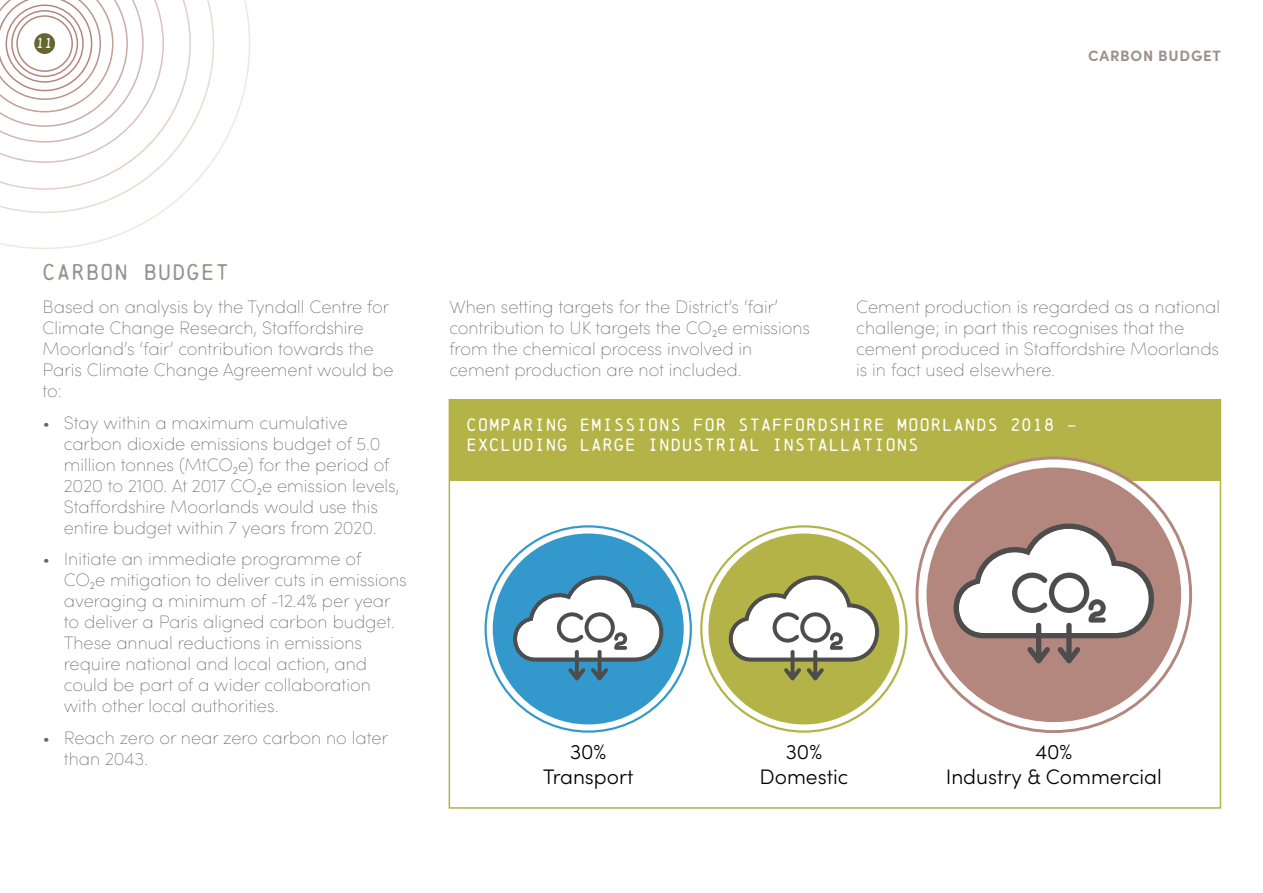
<style>
.page{position:relative;width:1263px;height:893px;background:#fff}
.page>*{position:absolute;margin:0;border:0;box-sizing:border-box;transform-origin:0 0}
.t1{font:300 21px/25.2px "Sofia Pro";color:#000;text-align:center}
.Sub_subhead{font:21px "Chainprinter";letter-spacing:.04em;color:#9b908d}
.Body_Text{font:200 18px/21px "Sofia Pro";color:#666}
.Graph_subhead{font:16.5px/19.8px "Chainprinter";letter-spacing:.04em;color:#fff}
.Contents_entries{font:700 15px "Sofia Pro";letter-spacing:.05em;color:#9b908d}
.t2{font:13.5px "Chainprinter";color:#fff}
</style>
<div class="page">
<svg style="left:0;top:0;width:250px;height:249px"></svg>
<div style="left:449px;top:400px;width:771px;height:81px;background:#b3b347"></div>
<svg style="left:917px;top:458px;width:273px;height:274px"></svg>
<div style="left:925px;top:466px;width:257px;height:257px;background:#b3877d;border-radius:50%"></div>
<svg style="left:950px;top:515px;width:213px;height:148px"></svg>
<div style="left:707px;top:532px;width:193px;height:193px;background:#b3b347;border-radius:50%"></div>
<svg style="left:726px;top:569px;width:160px;height:111px"></svg>
<div style="left:492px;top:532px;width:193px;height:193px;background:#39c;border-radius:50%"></div>
<svg style="left:510px;top:569px;width:160px;height:111px"></svg>
<div style="left:449px;top:399px;width:772px;height:410px;border:2px solid #b3b347"></div>
<p class="t2" style="left:35px;top:35px;width:20px">11</p>
<h1 class="Contents_entries" style="left:1088px;top:44px;width:134px">CARBON BUDGET</h1>
<p class="Sub_subhead" style="left:43px;top:260px;width:188px">CARBON BUDGET</p>
<p class="Body_Text" style="left:43px;top:296px;width:353px">Based on analysis by the Tyndall Centre for Climate Change Research, Staffordshire Moorland’s ‘fair’ contribution towards the Paris Climate Change Agreement would be to:</p>
<p class="Body_Text" style="left:64px;top:411px;width:337px;text-indent:-21px">• Stay within a maximum cumulative carbon dioxide emissions budget of 5.0 million tonnes (MtCO2e) for the period of 2020 to 2100. At 2017 CO2e emission levels, Staffordshire Moorlands would use this entire budget within 7 years from 2020.</p>
<p class="Body_Text" style="left:64px;top:548px;width:344px;text-indent:-21px">• Initiate an immediate programme of CO2e mitigation to deliver cuts in emissions averaging a minimum of -12.4% per year to deliver a Paris aligned carbon budget.<br>These annual reductions in emissions require national and local action, and could be part of a wider collaboration with other local authorities.</p>
<p class="Body_Text" style="left:64px;top:726px;width:326px;text-indent:-21px">• Reach zero or near zero carbon no later than 2043.</p>
<p class="Body_Text" style="left:449px;top:296px;width:362px">When setting targets for the District’s ‘fair’ contribution to UK targets the CO2e emissions from the chemical process involved in cement production are not included.</p>
<p class="Body_Text" style="left:856px;top:296px;width:366px">Cement production is regarded as a national challenge; in part this recognises that the cement produced in Staffordshire Moorlands is in fact used elsewhere.</p>
<p class="Graph_subhead" style="left:467px;top:415px;width:612px">COMPARING EMISSIONS FOR STAFFORDSHIRE MOORLANDS 2018 -<br>EXCLUDING LARGE INDUSTRIAL INSTALLATIONS</p>
<p class="t1" style="left:543px;top:738px;width:92px">30%<br>Transport</p>
<p class="t1" style="left:759px;top:738px;width:90px">30%<br>Domestic</p>
<p class="t1" style="left:946px;top:738px;width:218px">40%<br>Industry &amp; Commercial</p>
</div>
